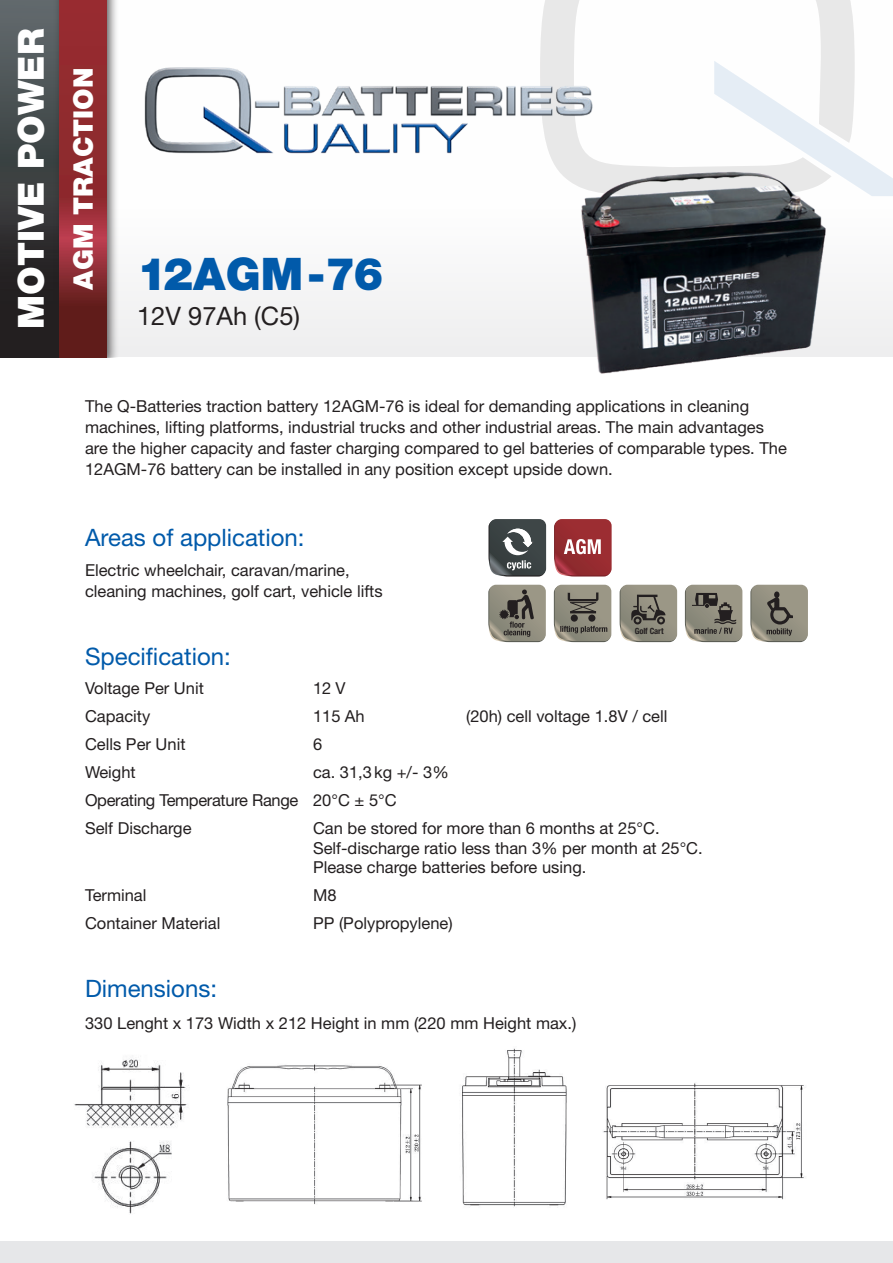
<style>
.page{position:relative;width:893px;height:1263px;background:#fff}
.page>*{position:absolute;margin:0;border:0;box-sizing:border-box;transform-origin:0 0}
.t1{font:900 45px "Helvetica Neue LT Std";color:#015aaa}
.t2{font:900 36px "Helvetica Neue LT Std";color:#fff}
.t3{font:900 27px "Helvetica Neue LT Std";color:#fff}
.t4{font:25.5px "Helvetica Neue LT Std";color:#231f20}
.t5{font:24px "Helvetica Neue LT Std";color:#015aaa}
.t6{font:16.5px/21px "Helvetica Neue LT Std";color:#231f20}
.t7{font:16.5px/28px "Helvetica Neue LT Std";letter-spacing:-.02em;color:#231f20}
.t8{font:700 condensed 8.55px "Helvetica Neue LT Std";letter-spacing:-.01em;color:#231f20}
</style>
<div class="page">
<div style="left:0;top:0;width:893px;height:357px;background:#fbfbfb"></div>
<div style="left:0;top:1242px;width:893px;height:21px;background:#e6e7e9"></div>
<svg style="left:540px;top:0;width:315px;height:169px"></svg>
<svg style="left:714px;top:61px;width:179px;height:135px"></svg>
<img style="left:144px;top:59px;width:479px;height:100px">
<div style="left:0;top:0;width:65px;height:357px;background:linear-gradient(to bottom,#5f6a6c,#1a1415)"></div>
<div style="left:53px;top:0;width:66px;height:357px;background:#231f20;opacity:.75"></div>
<svg style="left:59px;top:0;width:47px;height:357px;background:#8c2a2e"></svg>
<img style="left:74px;top:1048px;width:730px;height:166px">
<img style="left:558px;top:128px;width:285px;height:246px">
<svg style="left:554px;top:519px;width:58px;height:57px;background:#a5474b"></svg>
<svg style="left:488px;top:519px;width:58px;height:57px;background:#5b6162"></svg>
<svg style="left:750px;top:585px;width:58px;height:57px;background:#8b887a"></svg>
<svg style="left:685px;top:585px;width:57px;height:57px;background:#837f73"></svg>
<svg style="left:554px;top:585px;width:57px;height:57px;background:#868376"></svg>
<svg style="left:488px;top:585px;width:58px;height:57px;background:#858175"></svg>
<svg style="left:620px;top:585px;width:57px;height:57px;background:#898678"></svg>
<h2 class="t2" style="left:10px;top:329px;width:302px;rotate:-90deg">MOTIVE POWER</h2>
<h3 class="t3" style="left:67px;top:290px;width:224px;rotate:-90deg">AGM TRACTION</h3>
<h1 class="t1" style="left:137px;top:248px;width:248px">12AGM-76</h1>
<h3 class="t4" style="left:137px;top:301px;width:164px">12V 97Ah (C5)</h3>
<p class="t6" style="left:85px;top:395px;width:703px">The Q-Batteries traction battery 12AGM-76 is ideal for demanding applications in cleaning machines, lifting platforms, industrial trucks and other industrial areas. The main advantages are the higher capacity and faster charging compared to gel batteries of comparable types. The 12AGM-76 battery can be installed in any position except upside down.</p>
<h3 class="t5" style="left:85px;top:523px;width:221px">Areas of application:</h3>
<p class="t6" style="left:85px;top:559px;width:299px">Electric wheelchair, caravan/marine, cleaning machines, golf cart, vehicle lifts</p>
<p class="t8" style="left:635px;top:626px;width:30px">Golf Cart</p>
<h3 class="t5" style="left:85px;top:642px;width:147px">Specification:</h3>
<p class="t6" style="left:85px;top:677px;width:120px">Voltage Per Unit</p>
<p class="t6" style="left:313px;top:677px;width:34px">12 V</p>
<p class="t6" style="left:85px;top:705px;width:67px">Capacity</p>
<p class="t6" style="left:313px;top:705px;width:53px">115 Ah</p>
<p class="t6" style="left:466px;top:705px;width:203px">(20h) cell voltage 1.8V / cell</p>
<p class="t6" style="left:85px;top:733px;width:102px">Cells Per Unit</p>
<p class="t6" style="left:313px;top:733px;width:11px">6</p>
<p class="t6" style="left:85px;top:761px;width:52px">Weight</p>
<p class="t7" style="left:85px;top:758px;width:365px;text-indent:228px">ca. 31,3kg +/- 3%<br>Operating Temperature Range 20°C ± 5°C<br>Self Discharge</p>
<p class="t6" style="left:313px;top:818px;width:391px;line-height:19.5px">Can be stored for more than 6 months at 25°C.<br>Self-discharge ratio less than 3% per month at 25°C.<br>Please charge batteries before using.</p>
<p class="t6" style="left:85px;top:884px;width:63px">Terminal</p>
<p class="t6" style="left:313px;top:884px;width:25px">M8</p>
<p class="t6" style="left:85px;top:912px;width:137px">Container Material</p>
<p class="t6" style="left:313px;top:912px;width:141px">PP (Polypropylene)</p>
<h3 class="t5" style="left:85px;top:974px;width:134px">Dimensions:</h3>
<p class="t6" style="left:85px;top:1012px;width:493px">330 Lenght x 173 Width x 212 Height in mm (220 mm Height max.)</p>
</div>
